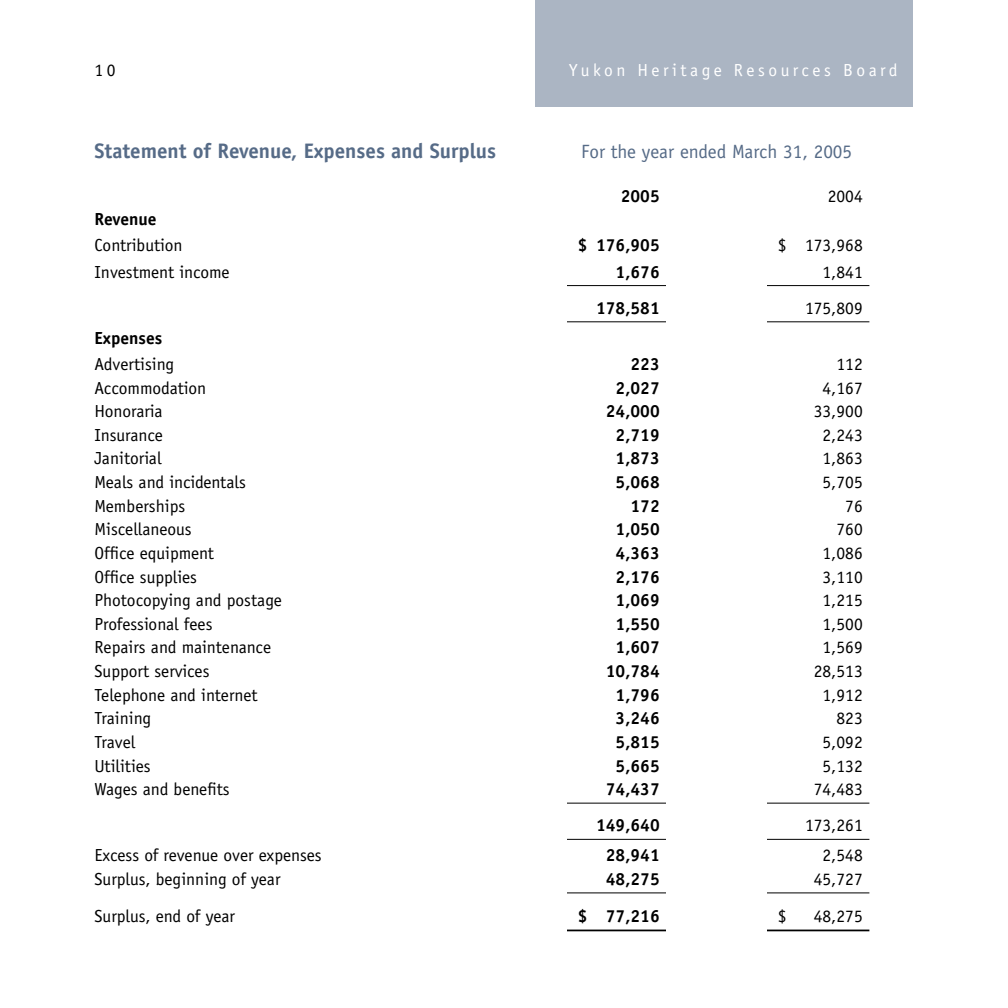
<style>
.page{position:relative;width:1008px;height:1008px;background:#fff}
.page>*{position:absolute;margin:0;border:0;box-sizing:border-box;transform-origin:0 0}
.financials_title{font:700 21px "Officina Sans";color:#566b87}
.financials_title-2{font:19.25px "Officina Sans";color:#566b87}
.financials_body{font:17.5px "Officina Sans";color:#000}
.financials_body-2{font:700 17.5px "Officina Sans";color:#000}
.financials_with_rule{font:17.5px "Officina Sans";color:#000}
.financials_with_rule-2{font:700 17.5px "Officina Sans";color:#000}
.t1{font:17.5px "Officina Sans";letter-spacing:.2em;color:#fff}
.financials_with_heavy_rule{font:17.5px "Officina Sans";color:#000}
.financials_subhead{font:700 17.5px "Officina Sans";color:#000}
.financials_with_heavy_rule-2{font:700 17.5px "Officina Sans";color:#000}
</style>
<div class="page">
<hr style="left:567px;top:285px;width:302px;height:1px;background:#000">
<hr style="left:567px;top:321px;width:302px;height:1px;background:#000">
<hr style="left:567px;top:803px;width:302px;height:1px;background:#000">
<hr style="left:567px;top:839px;width:302px;height:1px;background:#000">
<hr style="left:567px;top:892px;width:302px;height:1px;background:#000">
<hr style="left:567px;top:930px;width:302px;height:1px;background:#000">
<div style="left:666px;top:281px;width:101px;height:682px;background:#fff"></div>
<div style="left:536px;top:0;width:378px;height:107px;background:#abb5c3"></div>
<p class="financials_body" style="left:94px;top:60px;width:22px">10</p>
<p class="t1" style="left:569px;top:60px;width:330px">Yukon Heritage Resources Board</p>
<p class="financials_title" style="left:94px;top:138px;width:403px">Statement of Revenue, Expenses and Surplus</p>
<p class="financials_title-2" style="left:581px;top:141px;width:272px">For the year ended March 31, 2005</p>
<p class="financials_body-2" style="left:621px;top:185px;width:40px">2005</p>
<p class="financials_body" style="left:828px;top:186px;width:36px">2004</p>
<p class="financials_subhead" style="left:94px;top:208px;width:64px">Revenue</p>
<p class="financials_body" style="left:94px;top:235px;width:90px">Contribution</p>
<p class="financials_body-2" style="left:578px;top:235px;width:83px">$ 176,905</p>
<p class="financials_body" style="left:778px;top:235px;width:86px">$ 173,968</p>
<p class="financials_with_rule" style="left:94px;top:261px;width:137px">Investment income</p>
<p class="financials_with_rule-2" style="left:616px;top:261px;width:46px">1,676</p>
<p class="financials_with_rule" style="left:823px;top:261px;width:42px">1,841</p>
<p class="financials_with_rule-2" style="left:596px;top:297px;width:65px">178,581</p>
<p class="financials_with_rule" style="left:805px;top:298px;width:59px">175,809</p>
<p class="financials_subhead" style="left:94px;top:327px;width:69px">Expenses</p>
<p class="financials_body" style="left:94px;top:354px;width:81px">Advertising</p>
<p class="financials_body-2" style="left:631px;top:353px;width:31px">223</p>
<p class="financials_body" style="left:836px;top:354px;width:28px">112</p>
<p class="financials_body" style="left:94px;top:377px;width:113px">Accommodation</p>
<p class="financials_body-2" style="left:616px;top:377px;width:46px">2,027</p>
<p class="financials_body" style="left:823px;top:377px;width:42px">4,167</p>
<p class="financials_body" style="left:94px;top:401px;width:70px">Honoraria</p>
<p class="financials_body-2" style="left:606px;top:400px;width:55px">24,000</p>
<p class="financials_body" style="left:814px;top:401px;width:50px">33,900</p>
<p class="financials_body" style="left:94px;top:425px;width:70px">Insurance</p>
<p class="financials_body-2" style="left:616px;top:424px;width:46px">2,719</p>
<p class="financials_body" style="left:823px;top:425px;width:42px">2,243</p>
<p class="financials_body" style="left:94px;top:448px;width:69px">Janitorial</p>
<p class="financials_body-2" style="left:616px;top:448px;width:46px">1,873</p>
<p class="financials_body" style="left:823px;top:448px;width:42px">1,863</p>
<p class="financials_body" style="left:94px;top:472px;width:153px">Meals and incidentals</p>
<p class="financials_body-2" style="left:616px;top:471px;width:46px">5,068</p>
<p class="financials_body" style="left:823px;top:472px;width:42px">5,705</p>
<p class="financials_body" style="left:94px;top:495px;width:92px">Memberships</p>
<p class="financials_body-2" style="left:631px;top:495px;width:31px">172</p>
<p class="financials_body" style="left:845px;top:495px;width:19px">76</p>
<p class="financials_body" style="left:94px;top:519px;width:99px">Miscellaneous</p>
<p class="financials_body-2" style="left:616px;top:518px;width:46px">1,050</p>
<p class="financials_body" style="left:836px;top:519px;width:28px">760</p>
<p class="financials_body" style="left:94px;top:543px;width:121px">Office equipment</p>
<p class="financials_body-2" style="left:616px;top:542px;width:46px">4,363</p>
<p class="financials_body" style="left:823px;top:543px;width:42px">1,086</p>
<p class="financials_body" style="left:94px;top:566px;width:104px">Office supplies</p>
<p class="financials_body-2" style="left:616px;top:566px;width:46px">2,176</p>
<p class="financials_body" style="left:823px;top:566px;width:42px">3,110</p>
<p class="financials_body" style="left:94px;top:590px;width:189px">Photocopying and postage</p>
<p class="financials_body-2" style="left:616px;top:589px;width:46px">1,069</p>
<p class="financials_body" style="left:823px;top:590px;width:42px">1,215</p>
<p class="financials_body" style="left:94px;top:614px;width:120px">Professional fees</p>
<p class="financials_body-2" style="left:616px;top:613px;width:46px">1,550</p>
<p class="financials_body" style="left:823px;top:614px;width:42px">1,500</p>
<p class="financials_body" style="left:94px;top:637px;width:178px">Repairs and maintenance</p>
<p class="financials_body-2" style="left:616px;top:637px;width:46px">1,607</p>
<p class="financials_body" style="left:823px;top:637px;width:42px">1,569</p>
<p class="financials_body" style="left:94px;top:661px;width:117px">Support services</p>
<p class="financials_body-2" style="left:606px;top:660px;width:55px">10,784</p>
<p class="financials_body" style="left:814px;top:661px;width:50px">28,513</p>
<p class="financials_body" style="left:94px;top:684px;width:165px">Telephone and internet</p>
<p class="financials_body-2" style="left:616px;top:684px;width:46px">1,796</p>
<p class="financials_body" style="left:823px;top:684px;width:42px">1,912</p>
<p class="financials_body" style="left:94px;top:708px;width:58px">Training</p>
<p class="financials_body-2" style="left:616px;top:707px;width:46px">3,246</p>
<p class="financials_body" style="left:836px;top:708px;width:28px">823</p>
<p class="financials_body" style="left:94px;top:732px;width:42px">Travel</p>
<p class="financials_body-2" style="left:616px;top:731px;width:46px">5,815</p>
<p class="financials_body" style="left:823px;top:732px;width:42px">5,092</p>
<p class="financials_body" style="left:94px;top:755px;width:58px">Utilities</p>
<p class="financials_body-2" style="left:616px;top:755px;width:46px">5,665</p>
<p class="financials_body" style="left:823px;top:755px;width:42px">5,132</p>
<p class="financials_with_rule" style="left:94px;top:779px;width:137px">Wages and benefits</p>
<p class="financials_with_rule-2" style="left:606px;top:778px;width:55px">74,437</p>
<p class="financials_with_rule" style="left:814px;top:779px;width:50px">74,483</p>
<p class="financials_with_rule-2" style="left:596px;top:814px;width:65px">149,640</p>
<p class="financials_with_rule" style="left:805px;top:815px;width:59px">173,261</p>
<p class="financials_body" style="left:94px;top:845px;width:229px">Excess of revenue over expenses</p>
<p class="financials_body-2" style="left:606px;top:844px;width:55px">28,941</p>
<p class="financials_body" style="left:823px;top:845px;width:42px">2,548</p>
<p class="financials_with_rule" style="left:94px;top:869px;width:188px">Surplus, beginning of year</p>
<p class="financials_with_rule-2" style="left:606px;top:868px;width:55px">48,275</p>
<p class="financials_with_rule" style="left:814px;top:869px;width:50px">45,727</p>
<p class="financials_with_heavy_rule" style="left:94px;top:906px;width:142px">Surplus, end of year</p>
<p class="financials_with_heavy_rule-2" style="left:578px;top:905px;width:83px">$ 77,216</p>
<p class="financials_with_heavy_rule" style="left:778px;top:906px;width:10px">$</p>
<p class="financials_with_heavy_rule" style="left:814px;top:906px;width:50px">48,275</p>
</div>
